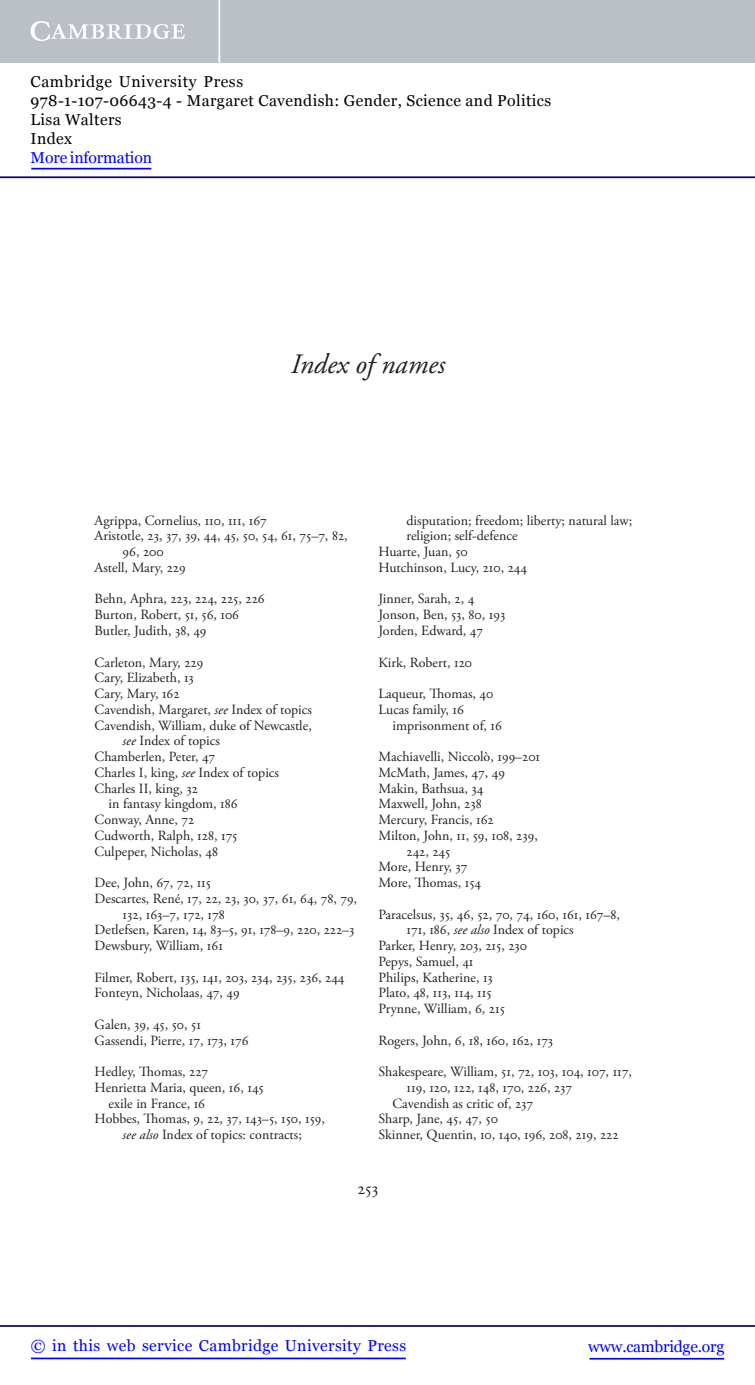
<style>
.page{position:relative;width:755px;height:1385px;background:#fff}
.page>*{position:absolute;margin:0;border:0;box-sizing:border-box;transform-origin:0 0}
.t1{font:italic 28px "Adobe Garamond Pro";color:#231f20}
.t2{font:17.5px "Adobe Garamond Pro";color:#231f20}
.t3{font:15.75px/18.9px "Georgia";letter-spacing:.025em;color:#000}
.t4{font:15.75px "Georgia";letter-spacing:.025em;color:#00f}
.t5{font:15.75px "Georgia";letter-spacing:-.015em;color:#00f}
.t6{font:15.75px "Georgia";letter-spacing:-.01em;color:#00f}
.t7{font:14px/15.8px "Adobe Garamond Pro";color:#231f20}
.s1{font-style:italic}
</style>
<div class="page">
<hr style="left:589px;top:1358px;width:134px;height:1px;background:#00f">
<hr style="left:0;top:1325px;width:754px;height:2px;background:#150666">
<hr style="left:31px;top:1357px;width:374px;height:2px;background:#00f">
<div style="left:0;top:0;width:754px;height:63px;background:#bac0c6"></div>
<svg style="left:31px;top:21px;width:154px;height:20px"></svg>
<hr style="left:218px;top:0;width:2px;height:63px;background:#fff">
<hr style="left:0;top:176px;width:754px;height:2px;background:#150666">
<hr style="left:31px;top:168px;width:120px;height:1px;background:#00f">
<p class="t3" style="left:31px;top:73px;width:521px">Cambridge University Press<br>978-1-107-06643-4 - Margaret Cavendish: Gender, Science and Politics<br>Lisa Walters<br>Index</p>
<p class="t6" style="left:31px;top:148px;width:123px">More information</p>
<h1 class="t1" style="left:290px;top:353px;width:156px">Index of names</h1>
<p class="t7" style="left:94px;top:514px;width:174px">Agrippa, Cornelius, 110 , 111 , 167</p>
<p class="t7" style="left:94px;top:529px;width:254px">Aristotle, 23 , 37 , 39 , 44 , 45 , 50 , 54 , 61 , 75–7 , 82 ,</p>
<p class="t7" style="left:122px;top:545px;width:42px">96 , 200</p>
<p class="t7" style="left:94px;top:561px;width:93px">Astell, Mary, 229</p>
<p class="t7" style="left:94px;top:592px;width:171px">Behn, Aphra, 223 , 224 , 225 , 226<br>Burton, Robert, 51 , 56 , 106<br>Butler, Judith, 38 , 49</p>
<p class="t7" style="left:94px;top:655px;width:110px">Carleton, Mary, 229</p>
<p class="t7" style="left:94px;top:671px;width:101px">Cary, Elizabeth, 13</p>
<p class="t7" style="left:94px;top:687px;width:86px">Cary, Mary, 162</p>
<p class="t7" style="left:94px;top:703px;width:219px">Cavendish, Margaret, <span class="s1">see</span> Index of topics</p>
<p class="t7" style="left:94px;top:718px;width:218px">Cavendish, William, duke of Newcastle,</p>
<p class="t7" style="left:122px;top:734px;width:99px"><span class="s1">see</span> Index of topics</p>
<p class="t7" style="left:94px;top:750px;width:122px">Chamberlen, Peter, 47</p>
<p class="t7" style="left:94px;top:766px;width:186px">Charles I, king, <span class="s1">see</span> Index of topics</p>
<p class="t7" style="left:94px;top:781px;width:105px">Charles II, king, 32</p>
<p class="t7" style="left:108px;top:797px;width:130px">in fantasy kingdom, 186</p>
<p class="t7" style="left:94px;top:813px;width:101px">Conway, Anne, 72</p>
<p class="t7" style="left:94px;top:829px;width:144px">Cudworth, Ralph, 128 , 175</p>
<p class="t7" style="left:94px;top:844px;width:125px">Culpeper, Nicholas, 48</p>
<p class="t7" style="left:94px;top:876px;width:118px">Dee, John, 67 , 72 , 115</p>
<p class="t7" style="left:94px;top:892px;width:264px">Descartes, René, 17 , 22 , 23 , 30 , 37 , 61 , 64 , 78 , 79 ,</p>
<p class="t7" style="left:122px;top:907px;width:104px">132 , 163–7 , 172 , 178</p>
<p class="t7" style="left:94px;top:923px;width:261px">Detlefsen, Karen, 14 , 83–5 , 91 , 178–9 , 220 , 222–3</p>
<p class="t7" style="left:94px;top:939px;width:130px">Dewsbury, William, 161</p>
<p class="t7" style="left:94px;top:970px;width:251px">Filmer, Robert, 135 , 141 , 203 , 234 , 235 , 236 , 244<br>Fonteyn, Nicholaas, 47 , 49</p>
<p class="t7" style="left:94px;top:1018px;width:155px">Galen, 39 , 45 , 50 , 51<br>Gassendi, Pierre, 17 , 173 , 176</p>
<p class="t7" style="left:94px;top:1065px;width:115px">Hedley, Thomas, 227</p>
<p class="t7" style="left:94px;top:1081px;width:170px">Henrietta Maria, queen, 16 , 145</p>
<p class="t7" style="left:108px;top:1096px;width:98px">exile in France, 16</p>
<p class="t7" style="left:94px;top:1112px;width:232px">Hobbes, Thomas, 9 , 22 , 37 , 143–5 , 150 , 159 ,</p>
<p class="t7" style="left:122px;top:1128px;width:181px"><span class="s1">see also</span> Index of topics: contracts ;</p>
<p class="t7" style="left:406px;top:514px;width:227px">disputation ; freedom ; liberty ; natural law ;</p>
<p class="t7" style="left:406px;top:529px;width:112px">religion ; self-defence</p>
<p class="t7" style="left:378px;top:545px;width:91px">Huarte, Juan, 50</p>
<p class="t7" style="left:378px;top:561px;width:150px">Hutchinson, Lucy, 210 , 244</p>
<p class="t7" style="left:378px;top:592px;width:128px">Jinner, Sarah, 2 , 4<br>Jonson, Ben, 53 , 80 , 193<br>Jorden, Edward, 47</p>
<p class="t7" style="left:378px;top:655px;width:95px">Kirk, Robert, 120</p>
<p class="t7" style="left:378px;top:687px;width:116px">Laqueur, Thomas, 40<br>Lucas family, 16</p>
<p class="t7" style="left:392px;top:718px;width:111px">imprisonment of, 16</p>
<p class="t7" style="left:378px;top:750px;width:163px">Machiavelli, Niccolò, 199–201</p>
<p class="t7" style="left:378px;top:766px;width:128px">McMath, James, 47 , 49</p>
<p class="t7" style="left:378px;top:781px;width:106px">Makin, Bathsua, 34</p>
<p class="t7" style="left:378px;top:797px;width:105px">Maxwell, John, 238</p>
<p class="t7" style="left:378px;top:813px;width:117px">Mercury, Francis, 162</p>
<p class="t7" style="left:378px;top:829px;width:161px">Milton, John, 11 , 59 , 108 , 239 ,</p>
<p class="t7" style="left:406px;top:844px;width:45px">242 , 245</p>
<p class="t7" style="left:378px;top:860px;width:90px">More, Henry, 37</p>
<p class="t7" style="left:378px;top:876px;width:104px">More, Thomas, 154</p>
<p class="t7" style="left:378px;top:907px;width:243px">Paracelsus, 35 , 46 , 52 , 70 , 74 , 160 , 161 , 167–8 ,</p>
<p class="t7" style="left:406px;top:923px;width:169px">171 , 186 , <span class="s1">see also</span> Index of topics</p>
<p class="t7" style="left:378px;top:939px;width:150px">Parker, Henry, 203 , 215 , 230</p>
<p class="t7" style="left:378px;top:955px;width:96px">Pepys, Samuel, 41</p>
<p class="t7" style="left:378px;top:970px;width:116px">Philips, Katherine, 13</p>
<p class="t7" style="left:378px;top:986px;width:115px">Plato, 48 , 113 , 114 , 115</p>
<p class="t7" style="left:378px;top:1002px;width:128px">Prynne, William, 6 , 215</p>
<p class="t7" style="left:378px;top:1033px;width:176px">Rogers, John, 6 , 18 , 160 , 162 , 173</p>
<p class="t7" style="left:378px;top:1065px;width:255px">Shakespeare, William, 51 , 72 , 103 , 104 , 107 , 117 ,</p>
<p class="t7" style="left:406px;top:1081px;width:167px">119 , 120 , 122 , 148 , 170 , 226 , 237</p>
<p class="t7" style="left:392px;top:1096px;width:142px">Cavendish as critic of, 237</p>
<p class="t7" style="left:378px;top:1112px;width:121px">Sharp, Jane, 45 , 47 , 50</p>
<p class="t7" style="left:378px;top:1128px;width:241px">Skinner, Quentin, 10 , 140 , 196 , 208 , 219 , 222</p>
<p class="t2" style="left:357px;top:1181px;width:22px">253</p>
<p class="t4" style="left:31px;top:1336px;width:376px">© in this web service Cambridge University Press</p>
<p class="t5" style="left:587px;top:1336px;width:137px">www.cambridge.org</p>
</div>
